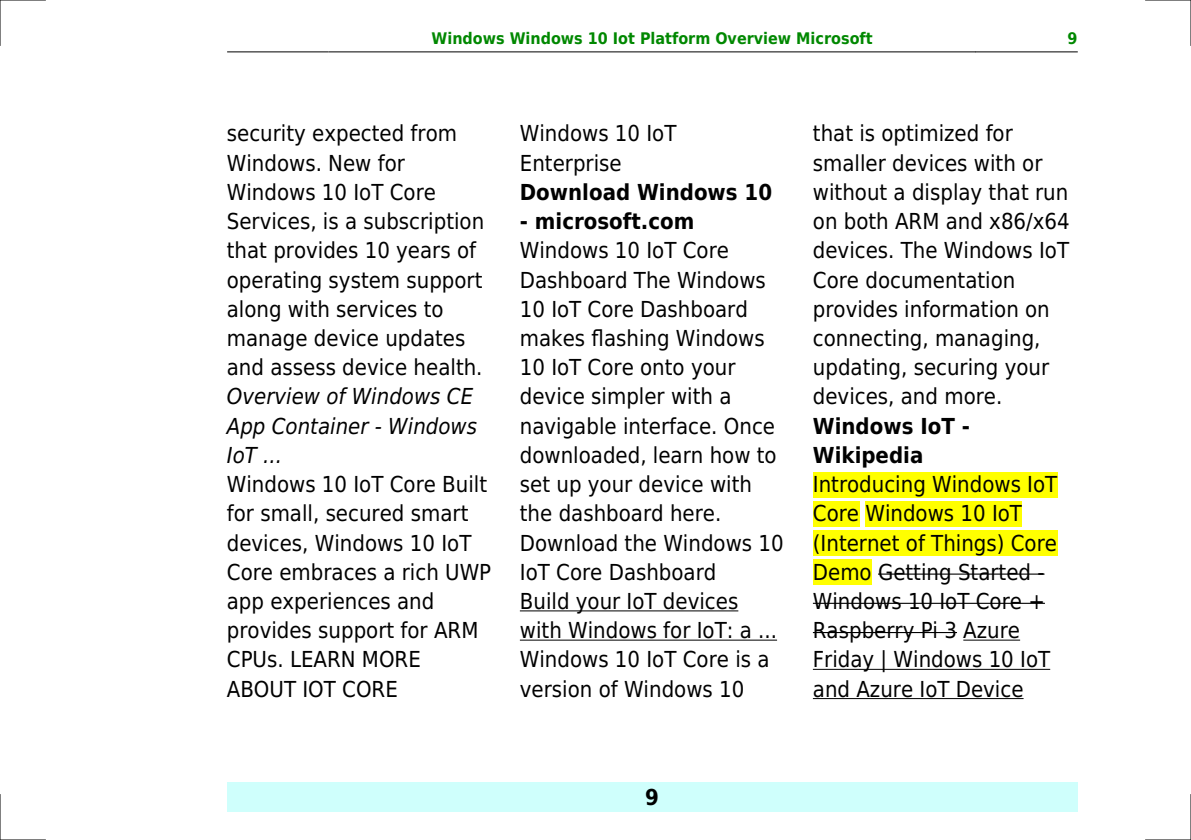
<style>
.page{position:relative;width:1191px;height:840px;background:#fff}
.page>*{position:absolute;margin:0;border:0;box-sizing:border-box;transform-origin:0 0}
.t1{font:22px/29.2px "DejaVu Sans Condensed";color:#000}
.t2{font:700 22px/29.2px "DejaVu Sans Condensed";color:#000}
.t3{font:italic 22px/29.2px "DejaVu Sans Condensed";color:#000}
.t4{font:700 16px "DejaVu Sans Condensed";color:#080}
</style>
<div class="page">
<hr style="left:227px;top:51px;width:102px;height:1px;background:#000">
<hr style="left:329px;top:51px;width:646px;height:1px;background:#000">
<hr style="left:975px;top:51px;width:102px;height:1px;background:#000">
<div style="left:227px;top:782px;width:850px;height:29px;background:#cffffc"></div>
<hr style="left:520px;top:610px;width:218px;height:1px;background:#000">
<hr style="left:520px;top:639px;width:257px;height:1px;background:#000">
<div style="left:813px;top:471px;width:244px;height:26px;background:#ff0"></div>
<div style="left:813px;top:500px;width:46px;height:26px;background:#ff0"></div>
<div style="left:865px;top:500px;width:157px;height:26px;background:#ff0"></div>
<div style="left:813px;top:530px;width:244px;height:25px;background:#ff0"></div>
<div style="left:813px;top:559px;width:58px;height:25px;background:#ff0"></div>
<hr style="left:878px;top:573px;width:166px;height:1px;background:#000">
<hr style="left:813px;top:602px;width:232px;height:1px;background:#000">
<hr style="left:813px;top:631px;width:144px;height:1px;background:#000">
<hr style="left:963px;top:639px;width:57px;height:1px;background:#000">
<hr style="left:813px;top:668px;width:237px;height:1px;background:#000">
<hr style="left:813px;top:697px;width:210px;height:1px;background:#000">
<hr style="left:0;top:0;width:45px;height:1px;background:#000">
<hr style="left:1145px;top:0;width:46px;height:1px;background:#000">
<hr style="left:0;top:839px;width:45px;height:1px;background:#000">
<hr style="left:1145px;top:839px;width:46px;height:1px;background:#000">
<hr style="left:0;top:0;width:1px;height:45px;background:#000">
<hr style="left:0;top:794px;width:1px;height:45px;background:#000">
<hr style="left:1190px;top:0;width:1px;height:45px;background:#000">
<hr style="left:1190px;top:794px;width:1px;height:45px;background:#000">
<p class="t4" style="left:431px;top:29px;width:443px">Windows Windows 10 Iot Platform Overview Microsoft</p>
<p class="t4" style="left:1067px;top:29px;width:12px">9</p>
<p class="t1" style="left:227px;top:119px;width:259px">security expected from<br>Windows. New for<br>Windows 10 IoT Core<br>Services, is a subscription that provides 10 years of operating system support along with services to manage device updates and assess device health.</p>
<p class="t3" style="left:227px;top:382px;width:252px">Overview of Windows CE<br>App Container - Windows<br>IoT ...</p>
<p class="t1" style="left:227px;top:469px;width:266px">Windows 10 IoT Core Built for small, secured smart devices, Windows 10 IoT<br>Core embraces a rich UWP app experiences and provides support for ARM<br>CPUs. LEARN MORE<br>ABOUT IOT CORE</p>
<p class="t1" style="left:520px;top:119px;width:158px">Windows 10 IoT<br>Enterprise</p>
<p class="t2" style="left:520px;top:177px;width:254px">Download Windows 10</p>
<p class="t2" style="left:520px;top:207px;width:176px">- microsoft.com</p>
<p class="t1" style="left:520px;top:236px;width:265px">Windows 10 IoT Core<br>Dashboard The Windows<br>10 IoT Core Dashboard makes flashing Windows<br>10 IoT Core onto your device simpler with a navigable interface. Once downloaded, learn how to set up your device with the dashboard here.<br>Download the Windows 10<br>IoT Core Dashboard<br>Build your IoT devices with Windows for IoT: a ...<br>Windows 10 IoT Core is a version of Windows 10</p>
<p class="t1" style="left:813px;top:119px;width:258px">that is optimized for smaller devices with or without a display that run on both ARM and x86/x64 devices. The Windows IoT<br>Core documentation provides information on connecting, managing, updating, securing your devices, and more.</p>
<p class="t2" style="left:813px;top:411px;width:159px">Windows IoT -<br>Wikipedia</p>
<p class="t1" style="left:813px;top:469px;width:246px">Introducing Windows IoT<br>Core Windows 10 IoT (Internet of Things) Core<br>Demo Getting Started -<br>Windows 10 IoT Core +<br>Raspberry Pi 3 Azure<br>Friday | Windows 10 IoT and Azure IoT Device</p>
<p class="t2" style="left:645px;top:782px;width:15px">9</p>
</div>
